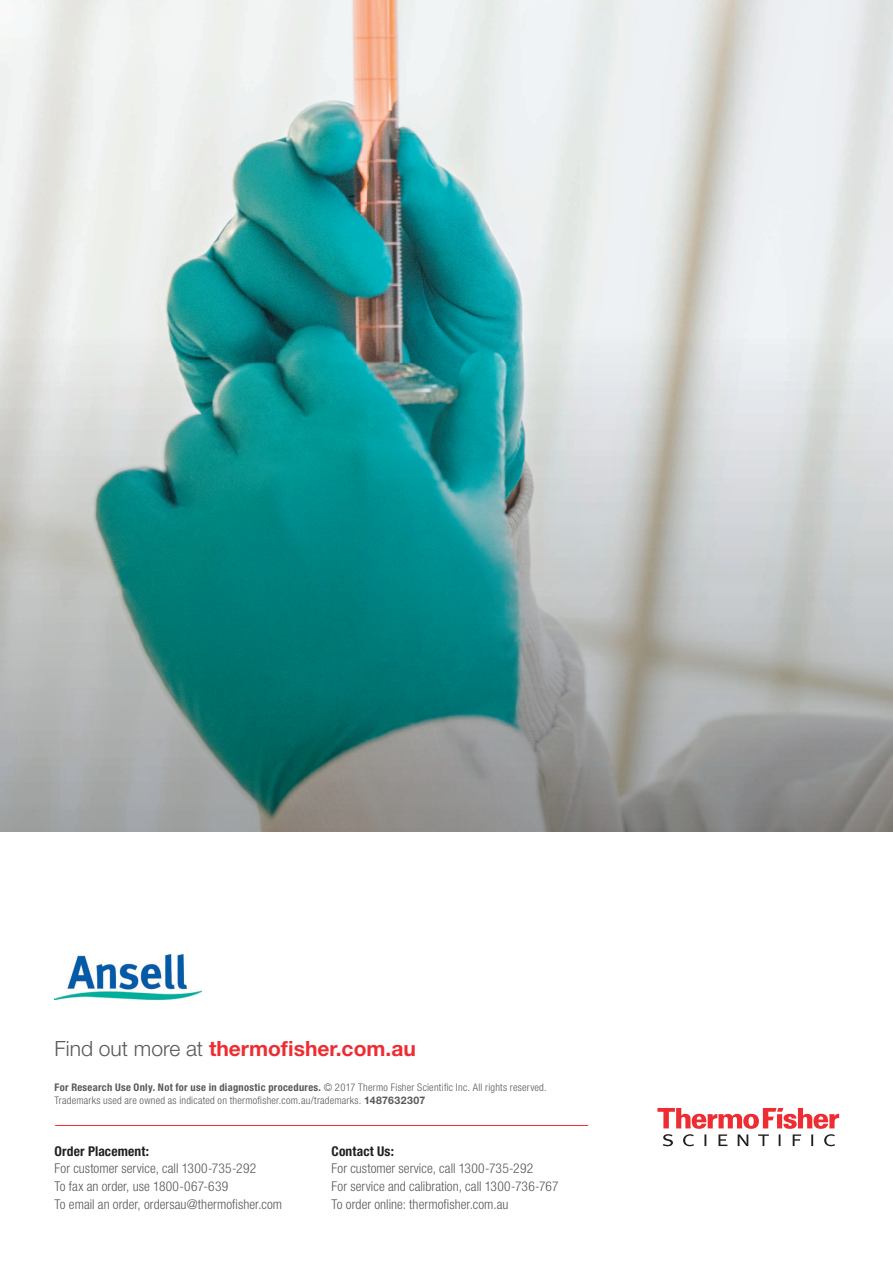
<style>
.page{position:relative;width:893px;height:1263px;background:#fff}
.page>*{position:absolute;margin:0;border:0;box-sizing:border-box;transform-origin:0 0}
.t1{font:700 21px "Helvetica Neue LT Std";color:#ee2d33}
.t2{font:300 condensed 13.5px/17.7px "Helvetica Neue LT Std";letter-spacing:.005em;color:#57585a}
.t3{font:700 condensed 13.5px "Helvetica Neue LT Std";letter-spacing:.01em;color:#231f20}
.t4{font:300 condensed 10.5px/13.5px "Helvetica Neue LT Std";letter-spacing:.025em;color:#57585a}
.s1{font-weight:300;color:#57585a}
.s2{font-weight:700}
.s3{font-weight:700;font-stretch:normal}
</style>
<div class="page">
<img style="left:54px;top:954px;width:148px;height:45px">
<hr style="left:55px;top:1125px;width:533px;height:1px;background:#ee2d33">
<svg style="left:657px;top:1108px;width:182px;height:38px"></svg>
<img style="left:0;top:0;width:893px;height:831px">
<h1 class="t1" style="left:55px;top:1036px;width:363px"><span class="s1">Find out more at</span> thermofisher.com.au</h1>
<p class="t4" style="left:55px;top:1080px;width:493px"><span class="s2">For Research Use Only. Not for use in diagnostic procedures.</span> © 2017 Thermo Fisher Scientific Inc. All rights reserved.<br>Trademarks used are owned as indicated on thermofisher.com.au/trademarks. <span class="s3">1487632307</span></p>
<p class="t3" style="left:55px;top:1143px;width:96px">Order Placement:</p>
<p class="t2" style="left:55px;top:1160px;width:229px">For customer service, call 1300-735-292<br>To fax an order, use 1800-067-639<br>To email an order, ordersau@thermofisher.com</p>
<p class="t3" style="left:332px;top:1143px;width:64px">Contact Us:</p>
<p class="t2" style="left:332px;top:1160px;width:228px">For customer service, call 1300-735-292<br>For service and calibration, call 1300-736-767<br>To order online: thermofisher.com.au</p>
</div>
